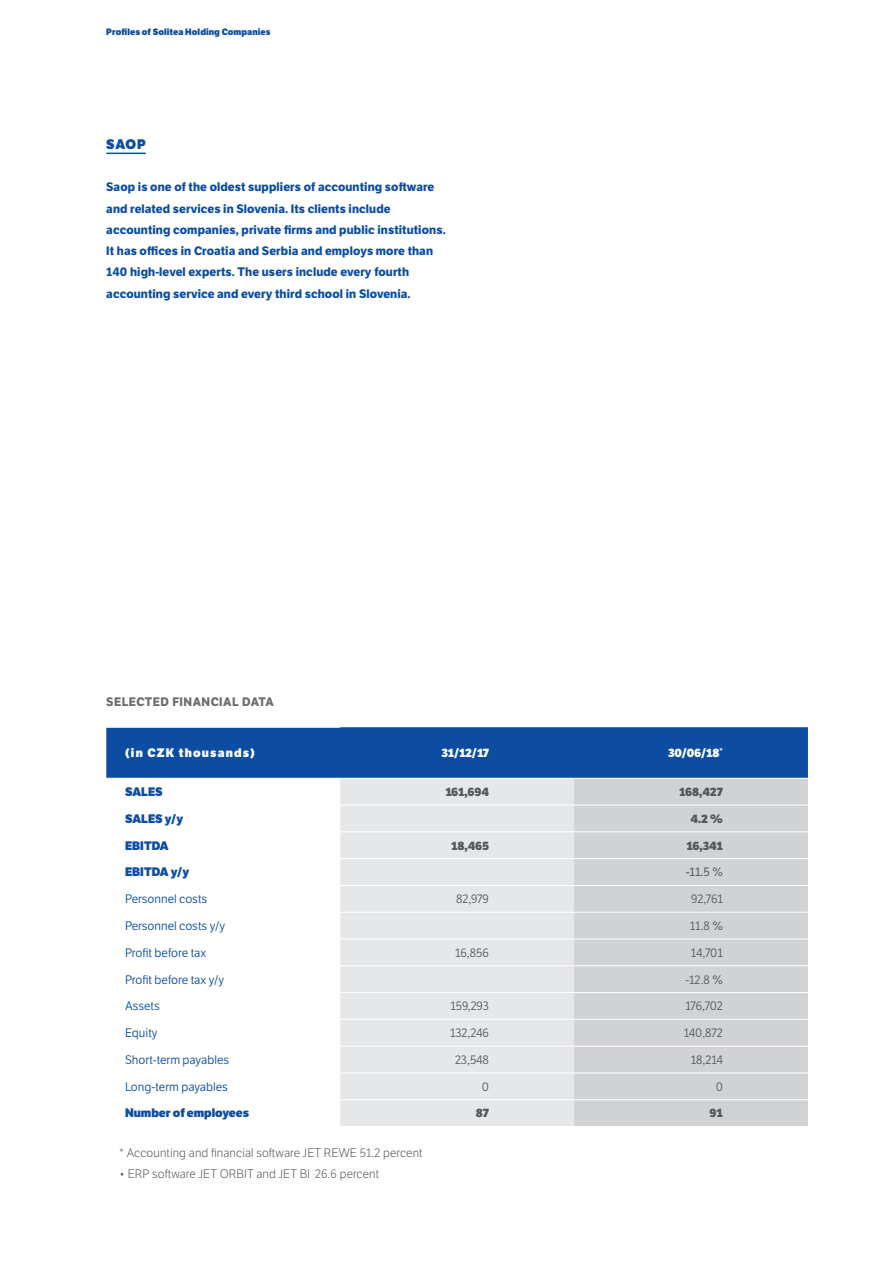
<style>
.page{position:relative;width:893px;height:1263px;background:#fff}
.page>*{position:absolute;margin:0;border:0;box-sizing:border-box;transform-origin:0 0}
.t1{font:800 13.5px "LFT Etica";color:#0d4da1}
.t2{font:700 12px/21.3px "LFT Etica";letter-spacing:.01em;color:#0d4da1}
.t3{font:12px "LFT Etica";color:#0d4da1}
.t4{font:300 12px "LFT Etica";letter-spacing:.01em;color:#57585a}
.t5{font:12px "LFT Etica";letter-spacing:-.015em;color:#57585a}
.t6{font:800 12px "LFT Etica";color:#0d4da1}
.t7{font:800 12px "LFT Etica";letter-spacing:-.005em;color:#57585a}
.t8{font:800 12px "LFT Etica";letter-spacing:.1em;color:#fff}
.t9{font:700 12px "LFT Etica";letter-spacing:.04em;color:#6c6d70}
.t10{font:12px "LFT Etica";color:#57585a}
.t11{font:800 9px "LFT Etica";letter-spacing:.01em;color:#0d4da1}
.s1{font-style:inherit}
</style>
<div class="page">
<hr style="left:106px;top:153px;width:40px;height:1px;background:#0d4da1">
<div style="left:106px;top:727px;width:702px;height:51px;background:#0d4da1"></div>
<div style="left:340px;top:779px;width:234px;height:347px;background:#e6e7e9"></div>
<div style="left:574px;top:779px;width:234px;height:347px;background:#d1d2d4"></div>
<hr style="left:106px;top:727px;width:234px;height:1px;background:#fff">
<hr style="left:340px;top:805px;width:234px;height:1px;background:#fff">
<hr style="left:574px;top:805px;width:234px;height:1px;background:#fff">
<hr style="left:340px;top:831px;width:234px;height:1px;background:#fff">
<hr style="left:574px;top:831px;width:234px;height:1px;background:#fff">
<hr style="left:340px;top:858px;width:234px;height:1px;background:#fff">
<hr style="left:574px;top:858px;width:234px;height:1px;background:#fff">
<hr style="left:340px;top:912px;width:234px;height:1px;background:#fff">
<hr style="left:574px;top:912px;width:234px;height:1px;background:#fff">
<hr style="left:340px;top:939px;width:234px;height:1px;background:#fff">
<hr style="left:574px;top:939px;width:234px;height:1px;background:#fff">
<hr style="left:340px;top:965px;width:234px;height:1px;background:#fff">
<hr style="left:574px;top:965px;width:234px;height:1px;background:#fff">
<hr style="left:340px;top:992px;width:234px;height:1px;background:#fff">
<hr style="left:574px;top:992px;width:234px;height:1px;background:#fff">
<hr style="left:340px;top:1019px;width:234px;height:1px;background:#fff">
<hr style="left:574px;top:1019px;width:234px;height:1px;background:#fff">
<hr style="left:340px;top:1046px;width:234px;height:1px;background:#fff">
<hr style="left:574px;top:1046px;width:234px;height:1px;background:#fff">
<hr style="left:340px;top:1072px;width:234px;height:1px;background:#fff">
<hr style="left:574px;top:1072px;width:234px;height:1px;background:#fff">
<hr style="left:340px;top:1099px;width:234px;height:1px;background:#fff">
<hr style="left:574px;top:1099px;width:234px;height:1px;background:#fff">
<hr style="left:340px;top:885px;width:234px;height:1px;background:#fff">
<hr style="left:574px;top:885px;width:234px;height:1px;background:#fff">
<p class="t11" style="left:106px;top:26px;width:166px">Profiles of Solitea Holding Companies</p>
<p class="t1" style="left:106px;top:136px;width:41px">SAOP</p>
<p class="t2" style="left:106px;top:177px;width:341px">Saop is one of the oldest suppliers of accounting software and related services in Slovenia. Its clients include accounting companies, private firms and public institutions.<br>It has offices in Croatia and Serbia and employs more than 140 high-level experts. The users include every fourth accounting service and every third school in Slovenia.</p>
<p class="t9" style="left:106px;top:694px;width:169px">SELECTED FINANCIAL DATA</p>
<p class="t8" style="left:125px;top:745px;width:131px">(in CZK thousands)</p>
<p class="t8" style="left:441px;top:745px;width:49px">31/12/17</p>
<p class="t8" style="left:668px;top:745px;width:56px">30/06/18<sup>*</sup></p>
<p class="t6" style="left:125px;top:784px;width:39px">SALES</p>
<p class="t7" style="left:445px;top:784px;width:45px">161,694</p>
<p class="t7" style="left:679px;top:784px;width:45px">168,427</p>
<p class="t6" style="left:125px;top:811px;width:60px">SALES y/y</p>
<p class="t7" style="left:691px;top:811px;width:34px">4.2 %</p>
<p class="t6" style="left:125px;top:838px;width:45px">EBITDA</p>
<p class="t7" style="left:451px;top:838px;width:39px">18,465</p>
<p class="t7" style="left:687px;top:838px;width:38px">16,341</p>
<p class="t6" style="left:125px;top:864px;width:66px">EBITDA y/y</p>
<p class="t10" style="left:686px;top:865px;width:38px">-11.5 %</p>
<p class="t3" style="left:125px;top:892px;width:84px">Personnel costs</p>
<p class="t5" style="left:456px;top:892px;width:34px">82,979</p>
<p class="t5" style="left:691px;top:892px;width:33px">92,761</p>
<p class="t3" style="left:125px;top:919px;width:102px">Personnel costs y/y</p>
<p class="t5" style="left:690px;top:919px;width:34px">11.8 <span class="s1">%</span></p>
<p class="t3" style="left:125px;top:945px;width:83px">Profit before tax</p>
<p class="t5" style="left:455px;top:945px;width:35px">16,856</p>
<p class="t5" style="left:691px;top:945px;width:33px">14,701</p>
<p class="t3" style="left:125px;top:972px;width:101px">Profit before tax y/y</p>
<p class="t5" style="left:685px;top:972px;width:39px">-12.8 <span class="s1">%</span></p>
<p class="t3" style="left:125px;top:999px;width:36px">Assets</p>
<p class="t5" style="left:450px;top:999px;width:40px">159,293</p>
<p class="t5" style="left:685px;top:999px;width:39px">176,702</p>
<p class="t3" style="left:125px;top:1026px;width:34px">Equity</p>
<p class="t5" style="left:450px;top:1026px;width:40px">132,246</p>
<p class="t5" style="left:684px;top:1026px;width:41px">140,872</p>
<p class="t3" style="left:125px;top:1053px;width:106px">Short-term payables</p>
<p class="t5" style="left:455px;top:1053px;width:36px">23,548</p>
<p class="t5" style="left:691px;top:1053px;width:33px">18,214</p>
<p class="t3" style="left:125px;top:1079px;width:104px">Long-term payables</p>
<p class="t5" style="left:482px;top:1079px;width:9px">0</p>
<p class="t5" style="left:716px;top:1079px;width:9px">0</p>
<p class="t6" style="left:125px;top:1106px;width:126px">Number of employees</p>
<p class="t7" style="left:476px;top:1106px;width:15px">87</p>
<p class="t7" style="left:710px;top:1106px;width:15px">91</p>
<p class="t4" style="left:119px;top:1146px;width:305px">* Accounting and financial software JET REWE 51.2 percent</p>
<p class="t4" style="left:119px;top:1167px;width:262px">• ERP software JET ORBIT and JET Bl 26.6 percent</p>
</div>
